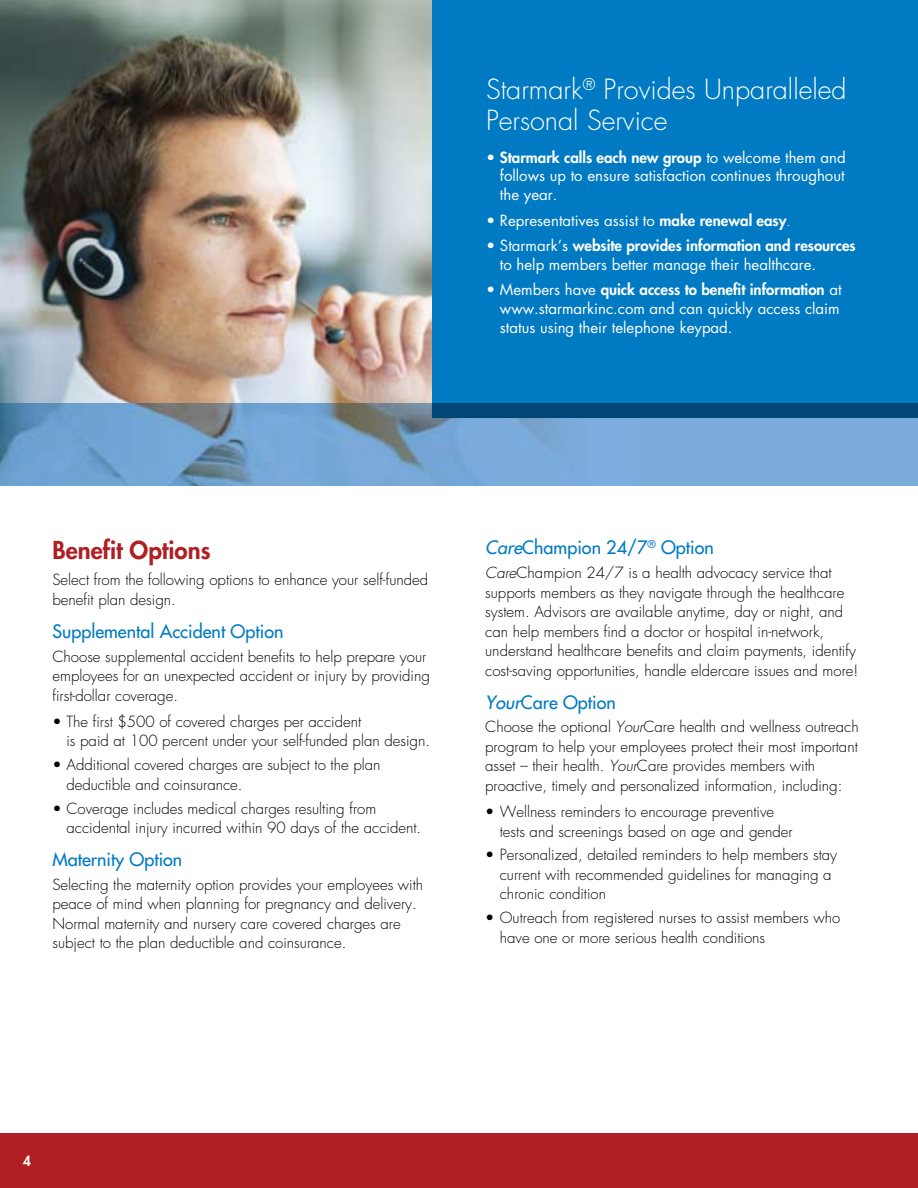
<style>
.page{position:relative;width:918px;height:1188px;background:#fff}
.page>*{position:absolute;margin:0;border:0;box-sizing:border-box;transform-origin:0 0}
.t1{font:300 27px/31.5px "Futura";color:#fff}
.t2{font:800 24px "Futura";color:#b01f24}
.t3{font:18px "Futura";color:#007ac2}
.t4{font:300 15px/19.5px "Futura";color:#000}
.t5{font:15px/18.8px "Futura";color:#fff}
.t6{font:800 13.5px "Futura";color:#fff}
.s1{font-weight:300}
.s2{font-weight:800}
.s3{font-style:italic}
</style>
<div class="page">
<img style="left:0;top:0;width:432px;height:403px">
<div style="left:432px;top:0;width:486px;height:418px;background:#007ac2"></div>
<div style="left:636px;top:418px;width:282px;height:68px;background:#7bacdc"></div>
<img style="left:0;top:403px;width:636px;height:83px">
<div style="left:432px;top:403px;width:486px;height:15px;background:#004776"></div>
<div style="left:0;top:1133px;width:918px;height:55px;background:#b01f24"></div>
<h1 class="t1" style="left:486px;top:74px;width:362px">Starmark<sup>®</sup> Provides Unparalleled<br>Personal Service</h1>
<p class="t5" style="left:500px;top:147px;width:347px;text-align:justify;text-indent:-14px"><span class="s1">•</span> <span class="s2">Starmark calls each new group</span> to welcome them and follows up to ensure satisfaction continues throughout the year.</p>
<p class="t5" style="left:486px;top:210px;width:307px"><span class="s1">•</span> Representatives assist to <span class="s2">make renewal easy</span><span class="s1">.</span></p>
<p class="t5" style="left:500px;top:236px;width:357px;text-indent:-14px"><span class="s1">•</span> Starmark’s <span class="s2">website provides information and resources </span>to help members better manage their healthcare.</p>
<p class="t5" style="left:500px;top:280px;width:343px;text-indent:-14px"><span class="s1">•</span> Members have <span class="s2">quick access to benefit information</span> at www.starmarkinc.com and can quickly access claim status using their telephone keypad.</p>
<h2 class="t2" style="left:52px;top:534px;width:160px">Benefit Options</h2>
<p class="t4" style="left:52px;top:570px;width:377px">Select from the following options to enhance your self-funded benefit plan design.</p>
<p class="t3" style="left:52px;top:620px;width:232px">Supplemental Accident Option</p>
<p class="t4" style="left:52px;top:647px;width:379px">Choose supplemental accident benefits to help prepare your employees for an unexpected accident or injury by providing first-dollar coverage.</p>
<p class="t4" style="left:66px;top:712px;width:365px;text-indent:-14px">• The first $500 of covered charges per accident<br>is paid at 100 percent under your self-funded plan design.</p>
<p class="t4" style="left:66px;top:755px;width:316px;text-indent:-14px">• Additional covered charges are subject to the plan deductible and coinsurance.</p>
<p class="t4" style="left:66px;top:799px;width:356px;text-indent:-14px">• Coverage includes medical charges resulting from accidental injury incurred within 90 days of the accident.</p>
<p class="t3" style="left:52px;top:848px;width:131px">Maternity Option</p>
<p class="t4" style="left:52px;top:875px;width:372px">Selecting the maternity option provides your employees with peace of mind when planning for pregnancy and delivery.<br>Normal maternity and nursery care covered charges are subject to the plan deductible and coinsurance.</p>
<p class="t3" style="left:485px;top:536px;width:230px"><span class="s3">Care</span>Champion 24/7<sup>®</sup> Option</p>
<p class="t4" style="left:485px;top:563px;width:375px"><span class="s3">Care</span>Champion 24/7 is a health advocacy service that supports members as they navigate through the healthcare system. Advisors are available anytime, day or night, and can help members find a doctor or hospital in-network, understand healthcare benefits and claim payments, identify cost-saving opportunities, handle eldercare issues and more!</p>
<p class="t3" style="left:485px;top:690px;width:132px"><span class="s3">Your</span>Care Option</p>
<p class="t4" style="left:485px;top:717px;width:375px">Choose the optional <span class="s3">Your</span>Care health and wellness outreach program to help your employees protect their most important asset – their health. <span class="s3">Your</span>Care provides members with proactive, timely and personalized information, including:</p>
<p class="t4" style="left:500px;top:802px;width:294px;text-indent:-15px">• Wellness reminders to encourage preventive tests and screenings based on age and gender</p>
<p class="t4" style="left:500px;top:845px;width:339px;text-indent:-15px">• Personalized, detailed reminders to help members stay current with recommended guidelines for managing a chronic condition</p>
<p class="t4" style="left:500px;top:908px;width:342px;text-indent:-15px">• Outreach from registered nurses to assist members who have one or more serious health conditions</p>
<p class="t6" style="left:23px;top:1152px;width:9px">4</p>
</div>
